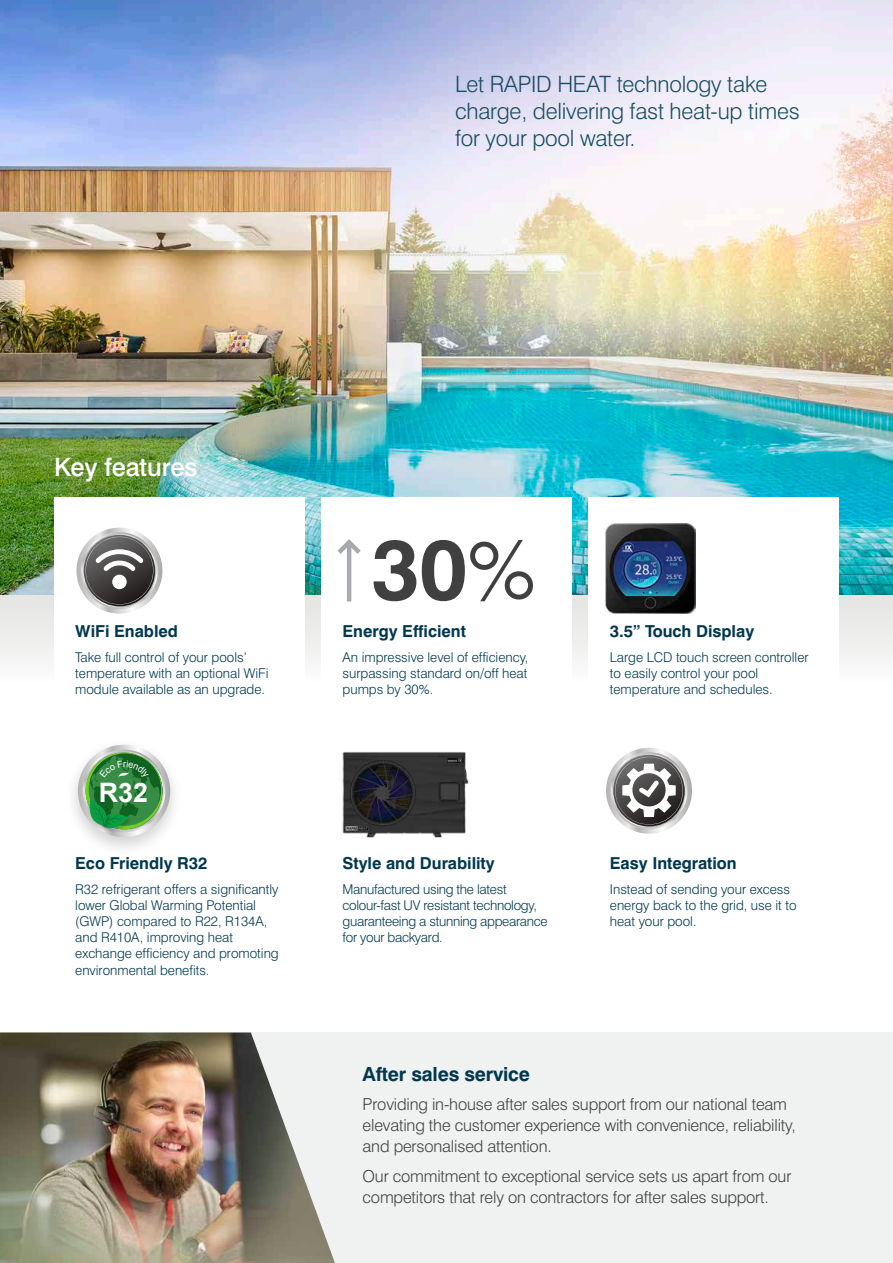
<style>
.page{position:relative;width:893px;height:1263px;background:#fff}
.page>*{position:absolute;margin:0;border:0;box-sizing:border-box;transform-origin:0 0}
.t1{font:700 85.35px "Swiss 721";color:#404041}
.t2{font:700 26.85px "Arial";color:#fff}
.t3{font:500 25.35px "Swiss 721";letter-spacing:-.005em;color:#fff}
.t4{font:300 22.5px/27px "Swiss 721";letter-spacing:-.01em;color:#184d61}
.t5{font:700 19.5px "Swiss 721";letter-spacing:-.01em;color:#00384f}
.t6{font:300 16.5px/21px "Swiss 721";letter-spacing:-.01em;color:#404041}
.t7{font:700 16.5px "Swiss 721";color:#00384f}
.t8{font:300 13.5px/16.2px "Swiss 721";color:#00384f}
.t9{font:300 13.5px/16.2px "Swiss 721";letter-spacing:-.02em;color:#00384f}
.s1{font-weight:300}
</style>
<div class="page">
<div style="left:0;top:1032px;width:893px;height:231px;background:#f0f1f1"></div>
<img style="left:0;top:1032px;width:335px;height:231px">
<div style="left:0;top:594px;width:893px;height:88px;background:linear-gradient(to bottom,#e4e4e3,#fbfbfb)"></div>
<img style="left:0;top:0;width:893px;height:594px">
<div style="left:54px;top:497px;width:250px;height:219px;background:#fff"></div>
<div style="left:321px;top:497px;width:251px;height:219px;background:#fff"></div>
<div style="left:589px;top:497px;width:250px;height:219px;background:#fff"></div>
<div style="left:65px;top:738px;width:118px;height:119px;background:#231f20;opacity:.2"></div>
<svg style="left:78px;top:745px;width:92px;height:92px"></svg>
<img style="left:98px;top:829px;width:37px;height:6px">
<img style="left:87px;top:829px;width:25px;height:2px">
<img style="left:606px;top:524px;width:89px;height:89px">
<hr style="left:347px;top:543px;width:4px;height:58px;background:#a7a9ac">
<svg style="left:337px;top:539px;width:24px;height:20px"></svg>
<img style="left:342px;top:752px;width:127px;height:86px">
<svg style="left:76px;top:528px;width:86px;height:86px"></svg>
<svg style="left:81px;top:532px;width:77px;height:77px"></svg>
<svg style="left:85px;top:537px;width:68px;height:68px;background:#747272"></svg>
<svg style="left:606px;top:748px;width:86px;height:86px"></svg>
<svg style="left:611px;top:752px;width:76px;height:77px"></svg>
<svg style="left:612px;top:754px;width:74px;height:73px"></svg>
<svg style="left:613px;top:755px;width:72px;height:71px"></svg>
<svg style="left:615px;top:757px;width:68px;height:68px"></svg>
<svg style="left:86px;top:752px;width:76px;height:77px;background:#4b9456"></svg>
<h3 class="t4" style="left:455px;top:70px;width:346px">Let RAPID HEAT technology take charge, delivering fast heat-up times for your pool water.</h3>
<h3 class="t3" style="left:54px;top:452px;width:145px">Key features</h3>
<p class="t7" style="left:75px;top:621px;width:104px">WiFi Enabled</p>
<p class="t8" style="left:75px;top:649px;width:195px">Take full control of your pools’ temperature with an optional WiFi module available as an upgrade.</p>
<h2 class="t2" style="left:99px;top:775px;width:51px">R32</h2>
<p class="t7" style="left:75px;top:853px;width:134px">Eco Friendly R32</p>
<p class="t8" style="left:75px;top:881px;width:205px">R32 refrigerant offers a significantly lower Global Warming Potential (GWP) compared to R22, R134A, and R410A, improving heat exchange efficiency and promoting environmental benefits.</p>
<h1 class="t1" style="left:371px;top:517px;width:166px">30<span class="s1">%</span></h1>
<p class="t7" style="left:343px;top:621px;width:125px">Energy Efficient</p>
<p class="t8" style="left:343px;top:649px;width:187px;text-align:justify">An impressive level of efficiency, surpassing standard on/off heat pumps by 30%.</p>
<p class="t7" style="left:610px;top:621px;width:146px">3.5” Touch Display</p>
<p class="t8" style="left:610px;top:649px;width:200px">Large LCD touch screen controller to easily control your pool temperature and schedules.</p>
<p class="t7" style="left:343px;top:853px;width:154px">Style and Durability</p>
<p class="t9" style="left:343px;top:881px;width:207px">Manufactured using the latest colour-fast UV resistant technology, guaranteeing a stunning appearance for your backyard.</p>
<p class="t7" style="left:610px;top:853px;width:128px">Easy Integration</p>
<p class="t8" style="left:610px;top:881px;width:188px">Instead of sending your excess energy back to the grid, use it to heat your pool.</p>
<h3 class="t5" style="left:363px;top:1062px;width:169px">After sales service</h3>
<p class="t6" style="left:363px;top:1094px;width:435px">Providing in-house after sales support from our national team elevating the customer experience with convenience, reliability, and personalised attention.</p>
<p class="t6" style="left:363px;top:1165px;width:430px">Our commitment to exceptional service sets us apart from our competitors that rely on contractors for after sales support.</p>
</div>
